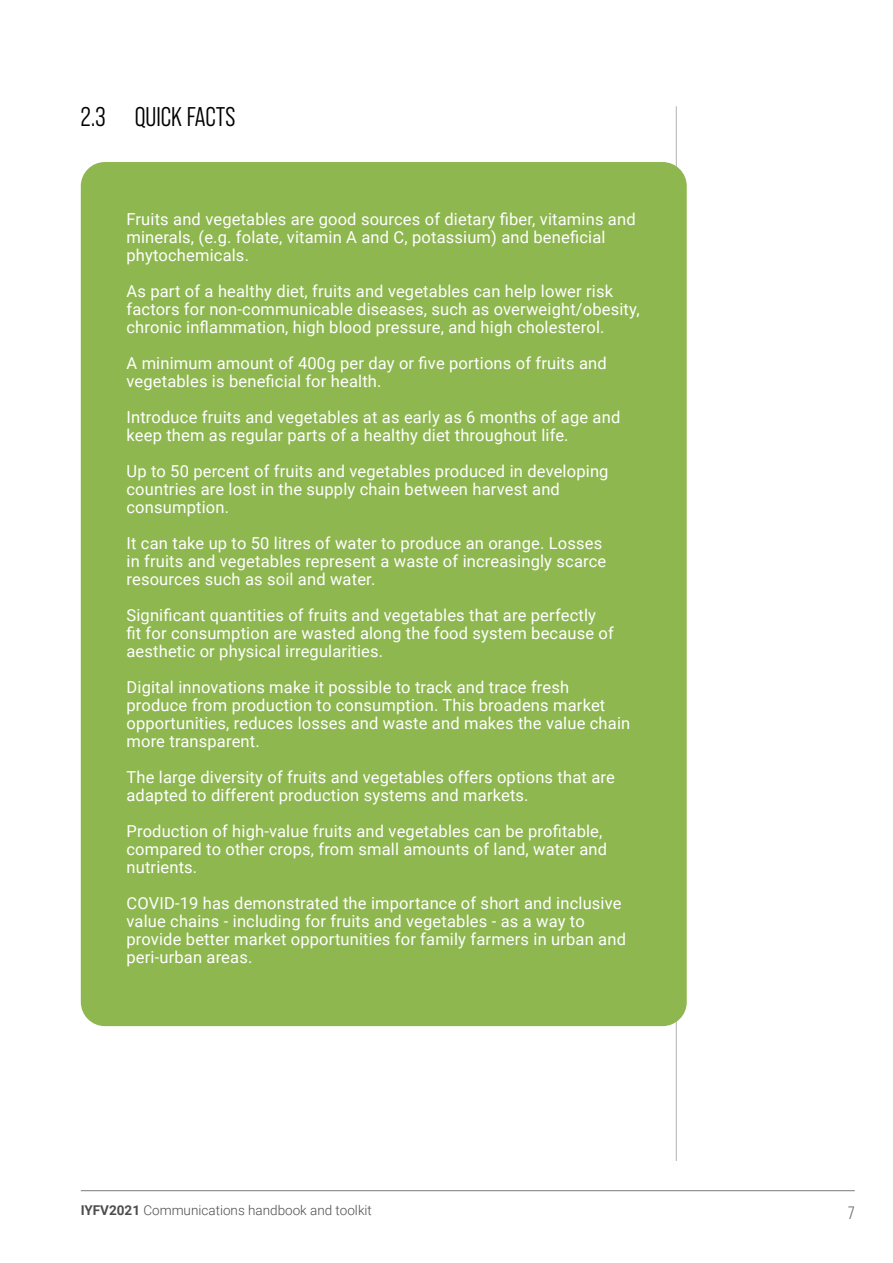
<style>
.page{position:relative;width:893px;height:1263px;background:#fff}
.page>*{position:absolute;margin:0;border:0;box-sizing:border-box;transform-origin:0 0}
.t1{font:27px "Bebas Neue Pro Middle";color:#000}
.t2{font:18px "Bebas Neue Pro Middle";color:#787b7b}
.t3{font:16.5px/18px "Roboto";letter-spacing:.01em;color:#fff}
.t4{font:300 13.5px "Roboto";color:#4d4d4f}
.s1{font-weight:700}
</style>
<div class="page">
<hr style="left:676px;top:106px;width:1px;height:1055px;background:#b1b1b1">
<hr style="left:81px;top:1190px;width:774px;height:1px;background:#787b7b">
<div style="left:81px;top:162px;width:606px;height:864px;background:#8eb74f;border-radius:24px"></div>
<h1 class="t1" style="left:81px;top:102px;width:156px">2.3 QUICK FACTS</h1>
<p class="t3" style="left:126px;top:210px;width:511px">Fruits and vegetables are good sources of dietary fiber, vitamins and minerals, (e.g. folate, vitamin A and C, potassium) and beneficial phytochemicals.</p>
<p class="t3" style="left:126px;top:282px;width:515px">As part of a healthy diet, fruits and vegetables can help lower risk factors for non-communicable diseases, such as overweight/obesity, chronic inflammation, high blood pressure, and high cholesterol.</p>
<p class="t3" style="left:126px;top:354px;width:482px">A minimum amount of 400g per day or five portions of fruits and vegetables is beneficial for health.</p>
<p class="t3" style="left:126px;top:408px;width:495px">Introduce fruits and vegetables at as early as 6 months of age and keep them as regular parts of a healthy diet throughout life.</p>
<p class="t3" style="left:126px;top:462px;width:483px">Up to 50 percent of fruits and vegetables produced in developing countries are lost in the supply chain between harvest and consumption.</p>
<p class="t3" style="left:126px;top:534px;width:481px">It can take up to 50 litres of water to produce an orange. Losses in fruits and vegetables represent a waste of increasingly scarce resources such as soil and water.</p>
<p class="t3" style="left:126px;top:606px;width:489px">Significant quantities of fruits and vegetables that are perfectly fit for consumption are wasted along the food system because of aesthetic or physical irregularities.</p>
<p class="t3" style="left:126px;top:678px;width:505px">Digital innovations make it possible to track and trace fresh produce from production to consumption. This broadens market opportunities, reduces losses and waste and makes the value chain more transparent.</p>
<p class="t3" style="left:126px;top:768px;width:490px">The large diversity of fruits and vegetables offers options that are adapted to different production systems and markets.</p>
<p class="t3" style="left:126px;top:822px;width:482px">Production of high-value fruits and vegetables can be profitable, compared to other crops, from small amounts of land, water and nutrients.</p>
<p class="t3" style="left:126px;top:894px;width:501px">COVID-19 has demonstrated the importance of short and inclusive value chains - including for fruits and vegetables - as a way to provide better market opportunities for family farmers in urban and peri-urban areas.</p>
<p class="t4" style="left:81px;top:1201px;width:293px"><span class="s1">IYFV2021</span> Communications handbook and toolkit</p>
<p class="t2" style="left:848px;top:1203px;width:8px">7</p>
</div>
